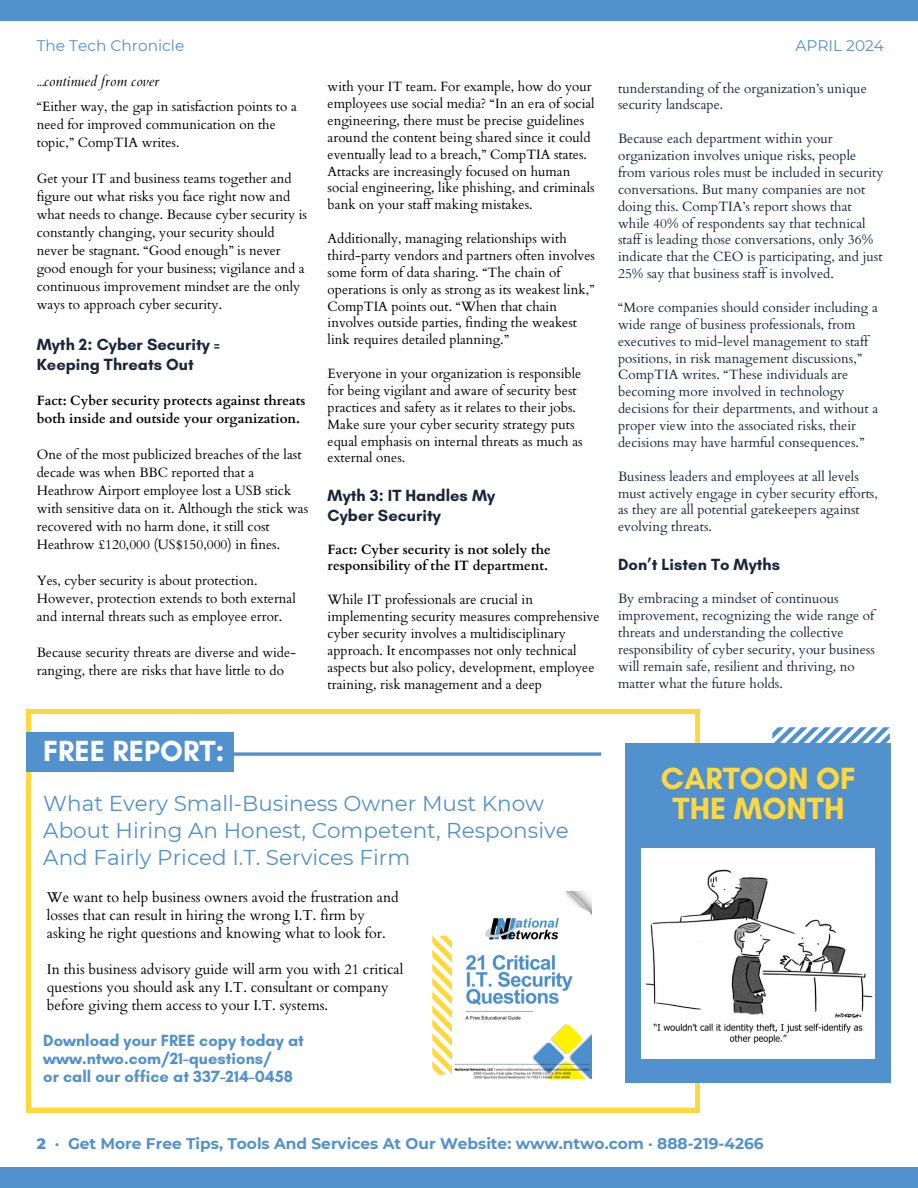
<style>
.page{position:relative;width:918px;height:1188px;background:#fff}
.page>*{position:absolute;margin:0;border:0;box-sizing:border-box;transform-origin:0 0}
.t1{font:700 31.2px/29.2px "Glacial Indifference";color:#ffd840;text-align:center}
.t2{font:700 29.7px "Glacial Indifference";color:#fff}
.t3{font:21.45px/27px "Montserrat";color:#5191cd}
.t4{font:700 16.5px/20.2px "Glacial Indifference";color:#1b253c}
.t5{font:700 16.5px/18px "Glacial Indifference";color:#5191cd}
.t6{font:700 15.45px "Montserrat";color:#5191cd}
.t7{font:15.45px "Montserrat";color:#5191cd}
.t8{font:14.25px/18px "Cardo";color:#000}
.t9{font:italic 14.25px "Cardo";color:#000}
.t10{font:13.5px/16.8px "Cardo";color:#000}
.t11{font:13.5px/16.8px "Cardo";color:#1b253c}
.t12{font:700 13.5px/16.8px "Cardo";color:#000}
.s1{font-weight:800}
</style>
<div class="page">
<div style="left:0;top:1px;width:918px;height:20px;background:#5191cd"></div>
<div style="left:0;top:1168px;width:918px;height:20px;background:#5191cd"></div>
<svg style="left:27px;top:710px;width:673px;height:402px"></svg>
<svg style="left:234px;top:752px;width:367px;height:4px"></svg>
<div style="left:27px;top:733px;width:207px;height:39px;background:#5191cd"></div>
<svg style="left:432px;top:936px;width:21px;height:139px"></svg>
<svg style="left:773px;top:727px;width:117px;height:16px"></svg>
<div style="left:626px;top:743px;width:265px;height:340px;background:#5191cd"></div>
<div style="left:641px;top:848px;width:234px;height:210px;background:#fff"></div>
<img style="left:645px;top:869px;width:228px;height:175px">
<img style="left:453px;top:891px;width:138px;height:188px">
<h3 class="t7" style="left:37px;top:36px;width:149px">The Tech Chronicle</h3>
<h5 class="t7" style="left:795px;top:36px;width:90px">APRIL 2024</h5>
<p class="t9" style="left:37px;top:72px;width:124px">...continued from cover</p>
<p class="t11" style="left:618px;top:80px;width:250px">tunderstanding of the organization’s unique security landscape.</p>
<p class="t11" style="left:618px;top:131px;width:267px">Because each department within your organization involves unique risks, people from various roles must be included in security conversations. But many companies are not doing this. CompTIA’s report shows that while 40% of respondents say that technical staff is leading those conversations, only 36% indicate that the CEO is participating, and just 25% say that business staff is involved.</p>
<h4 class="t11" style="left:618px;top:299px;width:262px">“More companies should consider including a wide range of business professionals, from executives to mid-level management to staff positions, in risk management discussions,” CompTIA writes. “These individuals are becoming more involved in technology decisions for their departments, and without a proper view into the associated risks, their decisions may have harmful consequences.”</h4>
<p class="t11" style="left:618px;top:468px;width:261px">Business leaders and employees at all levels must actively engage in cyber security efforts, as they are all potential gatekeepers against evolving threats.</p>
<h2 class="t4" style="left:618px;top:554px;width:163px">Don’t Listen To Myths</h2>
<p class="t11" style="left:618px;top:591px;width:258px">By embracing a mindset of continuous improvement, recognizing the wide range of threats and understanding the collective responsibility of cyber security, your business will remain safe, resilient and thriving, no matter what the future holds.</p>
<h4 class="t10" style="left:328px;top:79px;width:269px">with your IT team. For example, how do your employees use social media? “In an era of social engineering, there must be precise guidelines around the content being shared since it could eventually lead to a breach,” CompTIA states.<br>Attacks are increasingly focused on human social engineering, like phishing, and criminals bank on your staff making mistakes.</h4>
<h6 class="t10" style="left:328px;top:230px;width:269px">Additionally, managing relationships with third-party vendors and partners often involves some form of data sharing. “The chain of operations is only as strong as its weakest link,” CompTIA points out. “When that chain involves outside parties, finding the weakest link requires detailed planning.”</h6>
<p class="t10" style="left:328px;top:365px;width:257px">Everyone in your organization is responsible for being vigilant and aware of security best practices and safety as it relates to their jobs.<br>Make sure your cyber security strategy puts equal emphasis on internal threats as much as external ones.</p>
<p class="t4" style="left:328px;top:485px;width:169px">Myth 3: IT Handles My<br>Cyber Security</p>
<p class="t12" style="left:328px;top:541px;width:225px">Fact: Cyber security is not solely the responsibility of the IT department.</p>
<p class="t10" style="left:328px;top:592px;width:273px">While IT professionals are crucial in implementing security measures comprehensive cyber security involves a multidisciplinary approach. It encompasses not only technical aspects but also policy, development, employee training, risk management and a deep</p>
<p class="t10" style="left:37px;top:98px;width:262px;line-height:18px">“Either way, the gap in satisfaction points to a need for improved communication on the topic,” CompTIA writes.</p>
<p class="t10" style="left:37px;top:170px;width:272px;line-height:18px">Get your IT and business teams together and figure out what risks you face right now and what needs to change. Because cyber security is constantly changing, your security should never be stagnant. “Good enough” is never good enough for your business; vigilance and a continuous improvement mindset are the only ways to approach cyber security.</p>
<h4 class="t4" style="left:37px;top:334px;width:184px">Myth 2: Cyber Security =<br>Keeping Threats Out</h4>
<h6 class="t12" style="left:37px;top:391px;width:270px;line-height:18px">Fact: Cyber security protects against threats both inside and outside your organization.</h6>
<p class="t10" style="left:37px;top:445px;width:273px;line-height:18px">One of the most publicized breaches of the last decade was when BBC reported that a Heathrow Airport employee lost a USB stick with sensitive data on it. Although the stick was recovered with no harm done, it still cost Heathrow £120,000 (US$150,000) in fines.</p>
<p class="t10" style="left:37px;top:571px;width:261px;line-height:18px">Yes, cyber security is about protection.<br>However, protection extends to both external and internal threats such as employee error.</p>
<p class="t10" style="left:37px;top:643px;width:261px;line-height:18px">Because security threats are diverse and wide&shy;ranging, there are risks that have little to do</p>
<p class="t2" style="left:43px;top:733px;width:183px">FREE REPORT:</p>
<p class="t3" style="left:43px;top:790px;width:527px">What Every Small-Business Owner Must Know<br>About Hiring An Honest, Competent, Responsive<br>And Fairly Priced I.T. Services Firm</p>
<p class="t8" style="left:47px;top:888px;width:353px">We want to help business owners avoid the frustration and losses that can result in hiring the wrong I.T. firm by asking he right questions and knowing what to look for.</p>
<h4 class="t8" style="left:47px;top:960px;width:358px">In this business advisory guide will arm you with 21 critical questions you should ask any I.T. consultant or company before giving them access to your I.T. systems.</h4>
<p class="t5" style="left:43px;top:1031px;width:262px">Download your FREE copy today at www.ntwo.com/21-questions/<br>or call our office at 337-214-0458</p>
<h1 class="t1" style="left:661px;top:764px;width:197px">CARTOON OF<br>THE MONTH</h1>
<p class="t6" style="left:37px;top:1134px;width:728px"><span class="s1">2</span> · Get More Free Tips, Tools And Services At Our Website: www.ntwo.com · 888-219-4266</p>
</div>
